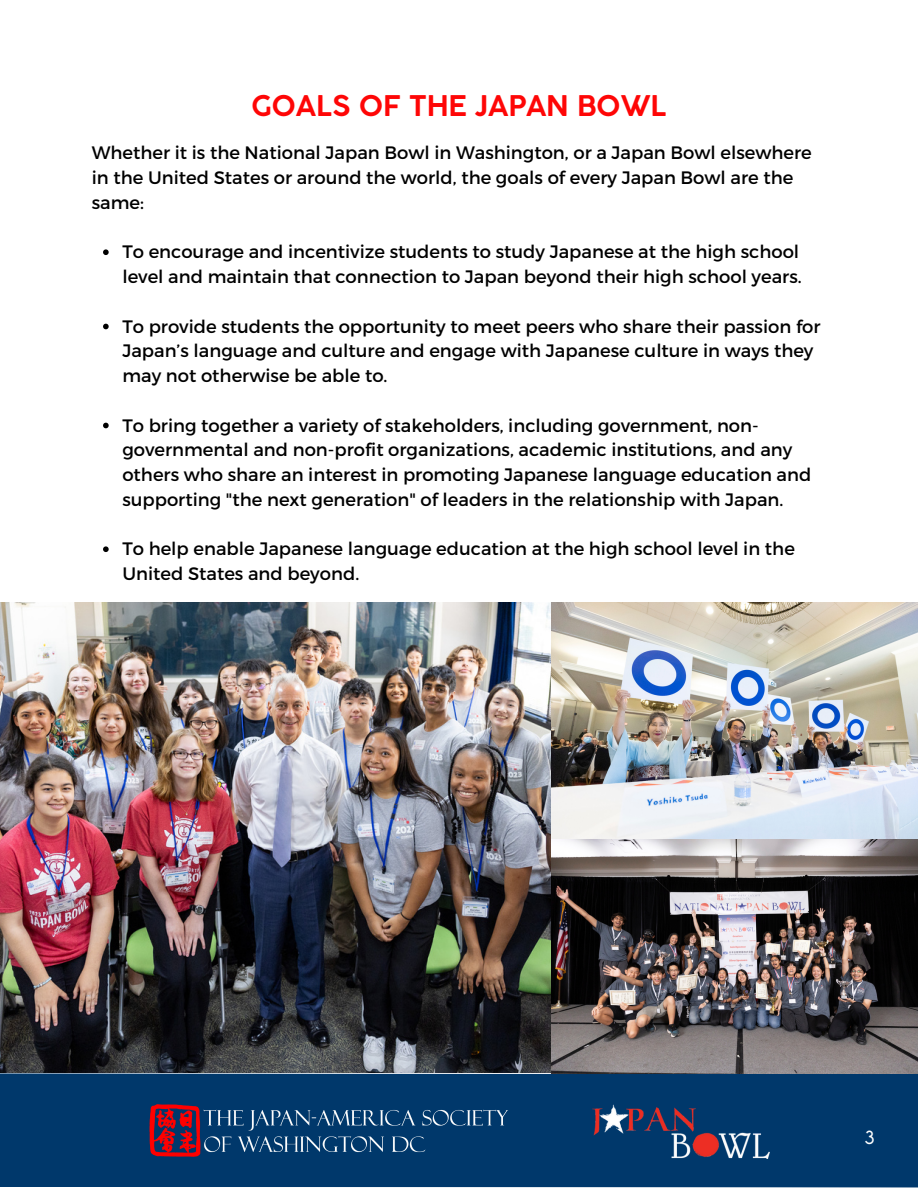
<style>
.page{position:relative;width:918px;height:1188px;background:#fff}
.page>*{position:absolute;margin:0;border:0;box-sizing:border-box;transform-origin:0 0}
.t1{font:700 28.2px "Coco Gothic";color:#fe0606}
.t2{font:18px/24.8px "Montserrat";color:#000}
.t3{font:18px "Coco Gothic";color:#fff}
</style>
<div class="page">
<svg style="left:103px;top:249px;width:6px;height:6px"></svg>
<svg style="left:103px;top:324px;width:6px;height:5px"></svg>
<svg style="left:103px;top:423px;width:6px;height:5px"></svg>
<svg style="left:103px;top:546px;width:6px;height:6px"></svg>
<img style="left:0;top:602px;width:551px;height:471px">
<div style="left:0;top:1073px;width:918px;height:115px;background:#00386b"></div>
<img style="left:148px;top:1105px;width:360px;height:52px">
<img style="left:593px;top:1102px;width:176px;height:57px">
<img style="left:551px;top:839px;width:367px;height:234px">
<img style="left:551px;top:602px;width:367px;height:237px">
<p class="t1" style="left:251px;top:95px;width:417px">GOALS OF THE JAPAN BOWL</p>
<p class="t2" style="left:92px;top:140px;width:722px">Whether it is the National Japan Bowl in Washington, or a Japan Bowl elsewhere in the United States or around the world, the goals of every Japan Bowl are the same:</p>
<p class="t2" style="left:122px;top:239px;width:681px">To encourage and incentivize students to study Japanese at the high school level and maintain that connection to Japan beyond their high school years.</p>
<p class="t2" style="left:122px;top:313px;width:700px">To provide students the opportunity to meet peers who share their passion for<br>Japan’s language and culture and engage with Japanese culture in ways they may not otherwise be able to.</p>
<p class="t2" style="left:122px;top:412px;width:691px">To bring together a variety of stakeholders, including government, non&shy;governmental and non-profit organizations, academic institutions, and any others who share an interest in promoting Japanese language education and supporting "the next generation" of leaders in the relationship with Japan.</p>
<p class="t2" style="left:122px;top:536px;width:674px">To help enable Japanese language education at the high school level in the<br>United States and beyond.</p>
<p class="t3" style="left:865px;top:1131px;width:11px">3</p>
</div>
